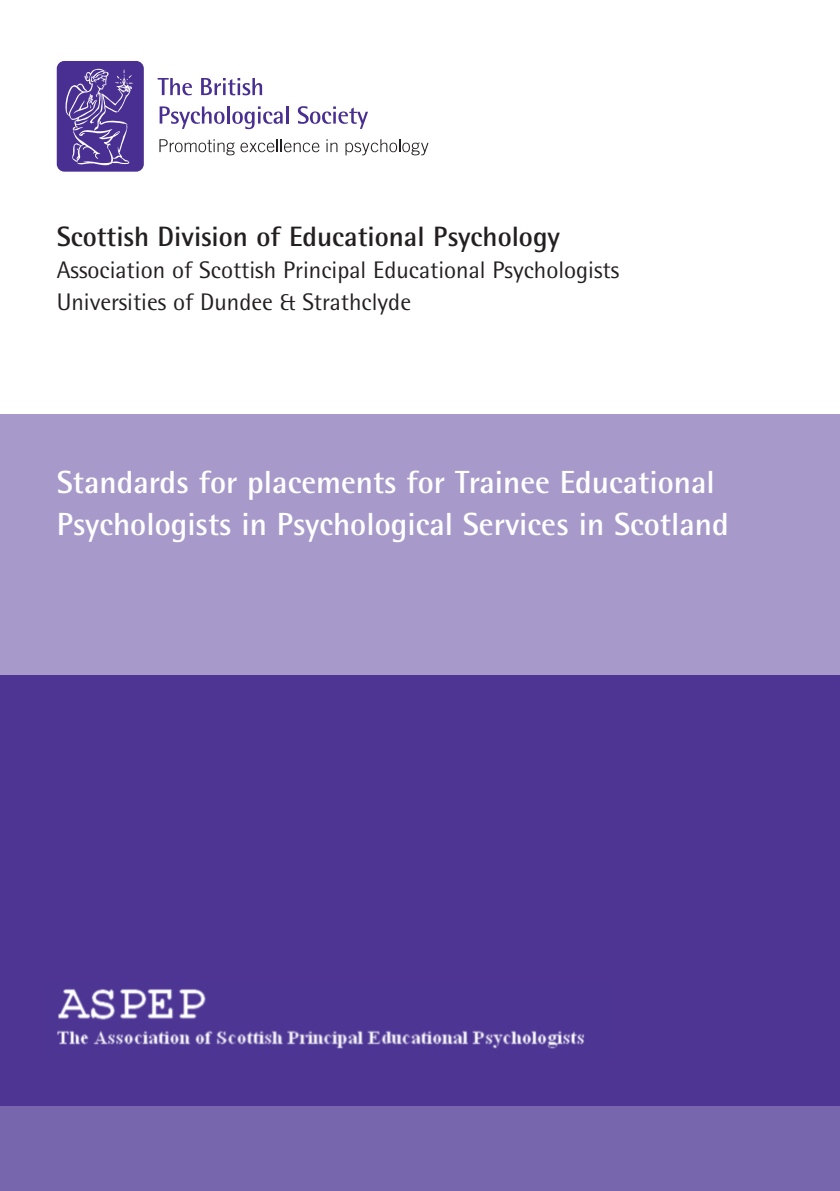
<style>
.page{position:relative;width:840px;height:1191px;background:#fff}
.page>*{position:absolute;margin:0;border:0;box-sizing:border-box;transform-origin:0 0}
.t1{font:700 32px/42px "Rotis Semi Sans";color:#fff}
.t2{font:700 28px "Rotis Semi Sans";color:#231f20}
.t3{font:24px/32px "Rotis Semi Sans";color:#231f20}
</style>
<div class="page">
<div style="left:0;top:1106px;width:839px;height:85px;background:#7766ad"></div>
<div style="left:0;top:675px;width:839px;height:431px;background:#4e3594"></div>
<div style="left:0;top:414px;width:839px;height:261px;background:#a79acb"></div>
<img style="left:57px;top:989px;width:528px;height:60px">
<svg style="left:157px;top:78px;width:35px;height:17px"></svg>
<svg style="left:201px;top:78px;width:61px;height:17px"></svg>
<svg style="left:159px;top:106px;width:129px;height:23px"></svg>
<svg style="left:297px;top:106px;width:71px;height:23px"></svg>
<svg style="left:159px;top:139px;width:75px;height:16px"></svg>
<svg style="left:240px;top:139px;width:79px;height:13px"></svg>
<svg style="left:326px;top:139px;width:11px;height:13px"></svg>
<svg style="left:345px;top:139px;width:83px;height:16px"></svg>
<svg style="left:57px;top:61px;width:87px;height:111px;background:#60499f"></svg>
<p class="t2" style="left:57px;top:227px;width:504px">Scottish Division of Educational Psychology</p>
<p class="t3" style="left:57px;top:256px;width:563px">Association of Scottish Principal Educational Psychologists<br>Universities of Dundee &amp; Strathclyde</p>
<p class="t1" style="left:57px;top:464px;width:673px">Standards for placements for Trainee Educational<br>Psychologists in Psychological Services in Scotland</p>
</div>
